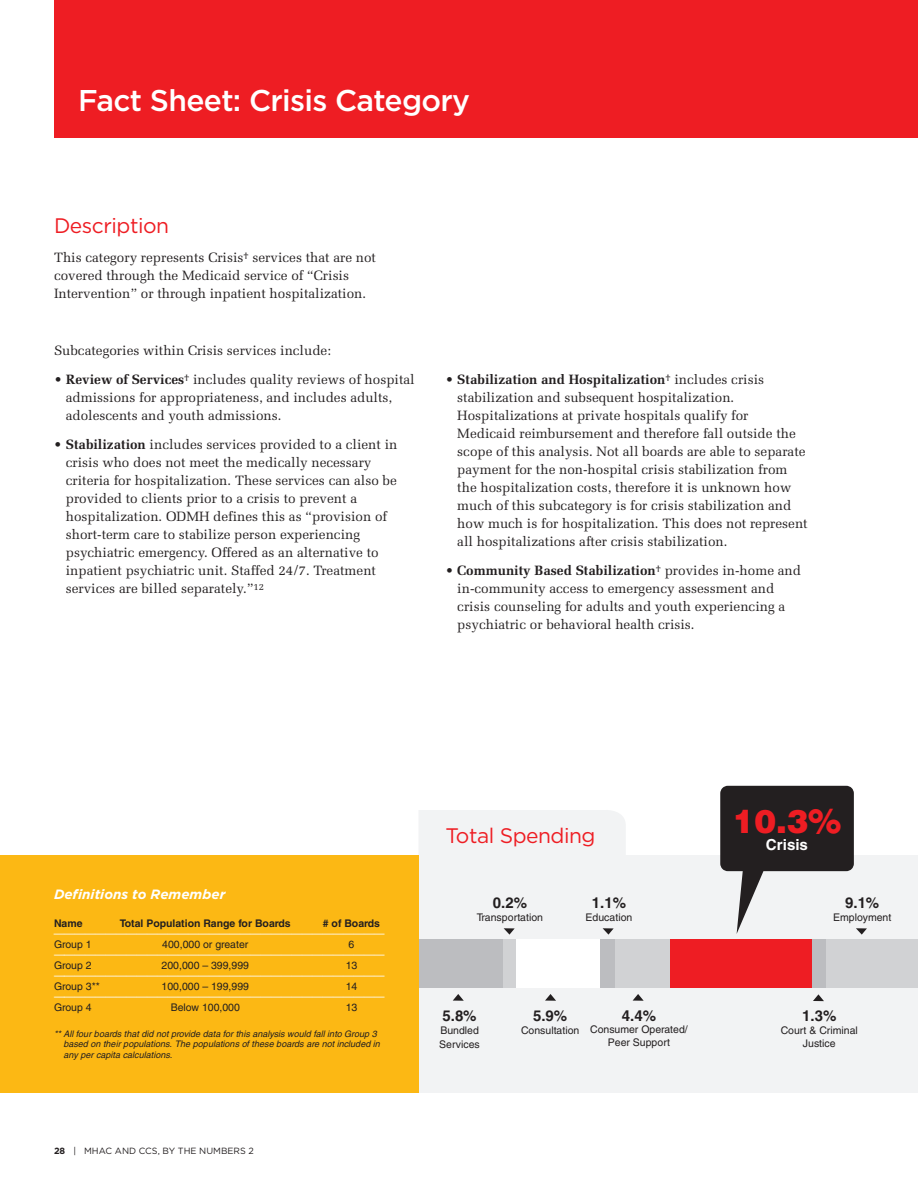
<style>
.page{position:relative;width:918px;height:1188px;background:#fff}
.page>*{position:absolute;margin:0;border:0;box-sizing:border-box;transform-origin:0 0}
.t1{font:900 32.55px "Helvetica";color:#ee1d23}
.t2{font:500 30px "Gotham HTF";letter-spacing:-.025em;color:#fff}
.t3{font:21px "Gotham HTF";letter-spacing:-.02em;color:#ee1d23}
.t4{font:700 15.15px "Helvetica";color:#fff}
.t5{font:700 15px "Helvetica";color:#231f20}
.t6{font:13.5px/18px "Melior";color:#231f20}
.t7{font:italic 700 13.5px "Gotham HTF";color:#fff}
.t8{font:10.5px/12.8px "Helvetica";color:#231f20;text-align:center}
.t9{font:10.5px "Helvetica";color:#fff}
.t10{font:700 10.5px "Helvetica";color:#231f20}
.t11{font:italic 9px/10.5px "Helvetica";letter-spacing:.005em;color:#231f20}
.t12{font:9px "Gotham HTF";color:#231f20}
.s1{font-weight:700}
</style>
<div class="page">
<div style="left:418px;top:855px;width:500px;height:237px;background:#f2f3f4"></div>
<div style="left:418px;top:810px;width:208px;height:66px;background:#f2f3f4"></div>
<div style="left:418px;top:940px;width:85px;height:48px;background:#bcbdc0"></div>
<div style="left:516px;top:940px;width:84px;height:48px;background:#fff"></div>
<div style="left:614px;top:940px;width:57px;height:48px;background:#d1d2d4"></div>
<div style="left:812px;top:940px;width:14px;height:48px;background:#bcbdc0"></div>
<div style="left:671px;top:940px;width:141px;height:48px;background:#ee1d23"></div>
<div style="left:600px;top:940px;width:14px;height:48px;background:#bcbdc0"></div>
<div style="left:826px;top:940px;width:92px;height:48px;background:#d1d2d4"></div>
<div style="left:503px;top:940px;width:13px;height:48px;background:#d1d2d4"></div>
<svg style="left:453px;top:994px;width:11px;height:7px"></svg>
<svg style="left:633px;top:994px;width:11px;height:7px"></svg>
<svg style="left:504px;top:928px;width:11px;height:7px"></svg>
<svg style="left:545px;top:994px;width:11px;height:7px"></svg>
<svg style="left:603px;top:928px;width:11px;height:7px"></svg>
<svg style="left:813px;top:994px;width:11px;height:7px"></svg>
<div style="left:0;top:855px;width:418px;height:237px;background:#fcb814"></div>
<div style="left:54px;top:0;width:864px;height:138px;background:#ee1d23"></div>
<svg style="left:720px;top:786px;width:147px;height:149px"></svg>
<h2 class="t2" style="left:78px;top:83px;width:393px">Fact Sheet: Crisis Category</h2>
<h3 class="t3" style="left:54px;top:213px;width:117px">Description</h3>
<p class="t6" style="left:54px;top:248px;width:324px">This category represents Crisis<sup>†</sup> services that are not covered through the Medicaid service of “Crisis<br>Intervention” or through inpatient hospitalization.</p>
<p class="t6" style="left:54px;top:342px;width:279px">Subcategories within Crisis services include:</p>
<p class="t6" style="left:66px;top:370px;width:350px;text-indent:-12px">• <span class="s1">Review of Services</span><sup>†</sup> includes quality reviews of hospital admissions for appropriateness, and includes adults, adolescents and youth admissions.</p>
<p class="t6" style="left:66px;top:435px;width:333px;text-indent:-12px">• <span class="s1">Stabilization</span> includes services provided to a client in crisis who does not meet the medically necessary criteria for hospitalization. These services can also be provided to clients prior to a crisis to prevent a hospitalization. ODMH defines this as “provision of short-term care to stabilize person experiencing psychiatric emergency. Offered as an alternative to inpatient psychiatric unit. Staffed 24/7. Treatment services are billed separately.”<sup>12</sup></p>
<p class="t6" style="left:457px;top:370px;width:352px;text-indent:-12px">• <span class="s1">Stabilization and Hospitalization</span><sup>†</sup> includes crisis stabilization and subsequent hospitalization.<br>Hospitalizations at private hospitals qualify for Medicaid reimbursement and therefore fall outside the scope of this analysis. Not all boards are able to separate payment for the non-hospital crisis stabilization from the hospitalization costs, therefore it is unknown how much of this subcategory is for crisis stabilization and how much is for hospitalization. This does not represent all hospitalizations after crisis stabilization.</p>
<p class="t6" style="left:457px;top:561px;width:345px;text-indent:-12px">• <span class="s1">Community Based Stabilization</span><sup>†</sup> provides in-home and in-community access to emergency assessment and crisis counseling for adults and youth experiencing a psychiatric or behavioral health crisis.</p>
<p class="t7" style="left:54px;top:887px;width:173px">Definitions to Remember</p>
<p class="t10" style="left:54px;top:919px;width:30px">Name</p>
<p class="t10" style="left:120px;top:919px;width:172px">Total Population Range for Boards</p>
<p class="t10" style="left:323px;top:919px;width:59px"># of Boards</p>
<p class="t9" style="left:54px;top:930px;width:332px">————————————————————————————————</p>
<p class="t8" style="left:54px;top:938px;width:39px">Group 1</p>
<p class="t8" style="left:162px;top:938px;width:88px">400,000 or greater</p>
<p class="t8" style="left:349px;top:938px;width:7px">6</p>
<p class="t9" style="left:54px;top:951px;width:332px">————————————————————————————————</p>
<p class="t8" style="left:54px;top:959px;width:39px">Group 2</p>
<p class="t8" style="left:162px;top:959px;width:89px">200,000 – 399,999</p>
<p class="t8" style="left:346px;top:959px;width:13px">13</p>
<p class="t9" style="left:54px;top:972px;width:332px">————————————————————————————————</p>
<p class="t8" style="left:54px;top:980px;width:47px">Group 3**</p>
<p class="t8" style="left:162px;top:980px;width:89px">100,000 – 199,999</p>
<p class="t8" style="left:346px;top:980px;width:13px">14</p>
<p class="t9" style="left:54px;top:993px;width:332px">————————————————————————————————</p>
<p class="t8" style="left:54px;top:1001px;width:39px">Group 4</p>
<p class="t8" style="left:171px;top:1001px;width:71px">Below 100,000</p>
<p class="t8" style="left:346px;top:1001px;width:13px">13</p>
<p class="t11" style="left:63px;top:1029px;width:318px;text-indent:-9px">** All four boards that did not provide data for this analysis would fall into Group 3 based on their populations. The populations of these boards are not included in any per capita calculations.</p>
<p class="t12" style="left:54px;top:1145px;width:201px"><span class="s1">28</span> | MHAC AND CCS, BY THE NUMBERS 2</p>
<h3 class="t3" style="left:446px;top:823px;width:152px">Total Spending</h3>
<h1 class="t1" style="left:733px;top:802px;width:110px">10.3%</h1>
<p class="t4" style="left:766px;top:839px;width:44px">Crisis</p>
<p class="t5" style="left:493px;top:897px;width:36px">0.2%</p>
<p class="t8" style="left:477px;top:912px;width:68px">Transportation</p>
<p class="t5" style="left:592px;top:897px;width:36px">1.1%</p>
<p class="t8" style="left:586px;top:912px;width:48px">Education</p>
<p class="t5" style="left:845px;top:897px;width:36px">9.1%</p>
<p class="t8" style="left:833px;top:912px;width:60px">Employment</p>
<p class="t5" style="left:443px;top:1010px;width:36px">5.8%</p>
<p class="t8" style="left:439px;top:1025px;width:42px;line-height:13.5px;text-align:left">Bundled<br>Services</p>
<p class="t5" style="left:533px;top:1010px;width:36px">5.9%</p>
<p class="t8" style="left:521px;top:1025px;width:60px">Consultation</p>
<p class="t5" style="left:622px;top:1010px;width:36px">4.4%</p>
<p class="t8" style="left:590px;top:1024px;width:99px">Consumer Operated/<br>Peer Support</p>
<p class="t5" style="left:802px;top:1010px;width:36px">1.3%</p>
<p class="t8" style="left:781px;top:1025px;width:79px">Court &amp; Criminal<br>Justice</p>
</div>
